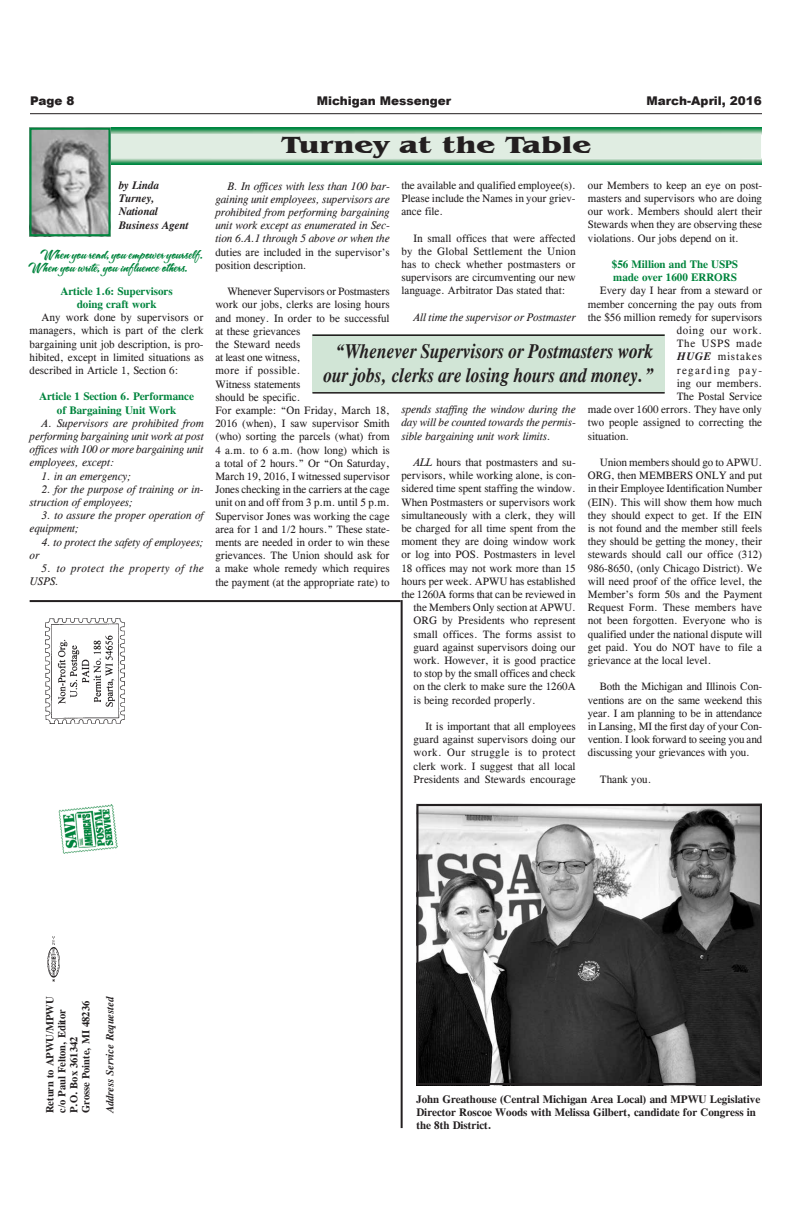
<style>
.page{position:relative;width:792px;height:1224px;background:#fff}
.page>*{position:absolute;margin:0;border:0;box-sizing:border-box;transform-origin:0 0}
.t1{font:700 24px "Benguiat IT Cby BT";color:#231f20;scale:1.3 1}
.t2{font:italic 700 20px/24px "CG Times";color:#231f20;text-align:center;scale:.87 1}
.t3{font:12px/13.2px "A&S Snapper Script";color:#00843d}
.t4{font:900 12px "Arial";color:#231f20}
.t5{font:11px/13.2px "CG Times";color:#231f20;text-align:justify}
.t6{font:italic 11px/13.2px "CG Times";color:#231f20;text-align:justify}
.t7{font:700 11px/13.2px "CG Times";color:#231f20}
.t8{font:700 11px/13.2px "CG Times";color:#00843d;text-align:center}
.t9{font:italic 700 11px/13.2px "CG Times";color:#231f20}
.t10{font:italic 11px/13.2px "CG Times";letter-spacing:.03em;color:#231f20}
.t11{font:11px "CG Times";letter-spacing:.06em;color:#231f20}
.t12{font:11px "CG Times";letter-spacing:.12em;color:#231f20}
.t13{font:11px "CG Times";letter-spacing:.08em;color:#231f20}
.t14{font:11px "CG Times";letter-spacing:.065em;color:#231f20}
.t15{font:700 10.5px/12px "CG Times";color:#231f20}
.t16{font:italic 700 10.5px "CG Times";color:#231f20}
.s1{font-weight:700;font-style:italic}
.s2{font-style:italic}
</style>
<div class="page">
<hr style="left:30px;top:113px;width:732px;height:1px;background:#231f20">
<div style="left:312px;top:334px;width:353px;height:59px;background:#d1e5d6"></div>
<hr style="left:312px;top:334px;width:353px;height:2px;background:#231f20">
<hr style="left:312px;top:392px;width:353px;height:2px;background:#231f20">
<img style="left:111px;top:128px;width:651px;height:37px">
<div style="left:108px;top:135px;width:653px;height:23px;background:#e0ede2"></div>
<img style="left:32px;top:131px;width:76px;height:102px">
<div style="left:29px;top:128px;width:82px;height:108px;border:2px solid #00843d"></div>
<hr style="left:30px;top:600px;width:371px;height:2px;background:#231f20">
<hr style="left:401px;top:600px;width:2px;height:528px;background:#231f20">
<img style="left:46px;top:618px;width:79px;height:106px">
<img style="left:47px;top:936px;width:13px;height:46px">
<img style="left:59px;top:805px;width:58px;height:49px">
<img style="left:419px;top:807px;width:340px;height:275px">
<div style="left:416px;top:804px;width:346px;height:281px;border:2px solid #231f20"></div>
<p class="t4" style="left:30px;top:92px;width:46px">Page 8</p>
<p class="t4" style="left:317px;top:92px;width:136px">Michigan Messenger</p>
<p class="t4" style="left:646px;top:92px;width:117px">March-April, 2016</p>
<h1 class="t1" style="left:282px;top:130px;width:240px">Turney at the Table</h1>
<p class="t5" style="left:401px;top:179px;width:176px">the available and qualified employee(s).<br>Please include the Names in your griev&shy;ance file.</p>
<p class="t5" style="left:401px;top:231px;width:176px;text-indent:12px">In small offices that were affected by the Global Settlement the Union has to check whether postmasters or supervisors are circumventing our new language. Arbitrator Das stated that:</p>
<p class="t6" style="left:413px;top:311px;width:164px">All time the supervisor or Postmaster</p>
<p class="t5" style="left:588px;top:179px;width:176px">our Members to keep an eye on post&shy;masters and supervisors who are doing our work. Members should alert their Stewards when they are observing these violations. Our jobs depend on it.</p>
<p class="t8" style="left:612px;top:258px;width:128px;text-align:left">$56 Million and The USPS made over 1600 ERRORS</p>
<p class="t5" style="left:600px;top:284px;width:164px">Every day I hear from a steward or</p>
<p class="t5" style="left:588px;top:297px;width:176px">member concerning the pay outs from</p>
<p class="t5" style="left:588px;top:311px;width:176px">the $56 million remedy for supervisors</p>
<p class="t11" style="left:677px;top:324px;width:87px">doing our work.</p>
<p class="t14" style="left:677px;top:337px;width:87px">The USPS made</p>
<p class="t13" style="left:677px;top:350px;width:87px"><span class="s1">HUGE</span> mistakes</p>
<p class="t12" style="left:677px;top:364px;width:87px">regarding pay-</p>
<p class="t5" style="left:677px;top:377px;width:87px">ing our members.</p>
<p class="t5" style="left:677px;top:390px;width:87px">The Postal Service</p>
<p class="t5" style="left:588px;top:403px;width:176px">made over 1600 errors. They have only</p>
<p class="t5" style="left:588px;top:416px;width:176px">two people assigned to correcting the</p>
<p class="t5" style="left:588px;top:429px;width:43px">situation.</p>
<p class="t5" style="left:588px;top:456px;width:176px;text-indent:12px">Union members should go to APWU.<br>ORG, then MEMBERS ONLY and put in their Employee Identification Number (EIN). This will show them how much they should expect to get. If the EIN is not found and the member still feels they should be getting the money, their stewards should call our office (312)<br>986-8650, (only Chicago District). We will need proof of the office level, the Member’s form 50s and the Payment Request Form. These members have not been forgotten. Everyone who is qualified under the national dispute will get paid. You do NOT have to file a grievance at the local level.</p>
<p class="t5" style="left:588px;top:680px;width:176px;text-indent:12px">Both the Michigan and Illinois Con&shy;ventions are on the same weekend this year. I am planning to be in attendance in Lansing, MI the first day of your Con&shy;vention. I look forward to seeing you and discussing your grievances with you.</p>
<p class="t5" style="left:600px;top:773px;width:53px">Thank you.</p>
<p class="t9" style="left:118px;top:179px;width:72px">by Linda<br>Turney,<br>National<br>Business Agent</p>
<p class="t6" style="left:215px;top:179px;width:176px;text-indent:12px">B. In offices with less than 100 bar&shy;gaining unit employees, supervisors are prohibited from performing bargaining unit work except as enumerated in Sec&shy;tion 6.A.1 through 5 above or when the</p>
<p class="t5" style="left:215px;top:245px;width:176px">duties are included in the supervisor’s position description.</p>
<p class="t5" style="left:215px;top:285px;width:176px;text-align:left;text-indent:12px">Whenever Supervisors or Postmasters work our jobs, clerks are losing hours and money. In order to be successful at these grievances<br>the Steward needs<br>at least one witness,<br>more if possible.<br>Witness statements<br>should be specific.<br>For example: “On Friday, March 18,<br>2016 (when), I saw supervisor Smith (who) sorting the parcels (what) from<br>4 a.m. to 6 a.m. (how long) which is a total of 2 hours.” Or “On Saturday,<br>March 19, 2016, I witnessed supervisor<br>Jones checking in the carriers at the cage unit on and off from 3 p.m. until 5 p.m.<br>Supervisor Jones was working the cage area for 1 and 1/2 hours.” These state&shy;ments are needed in order to win these grievances. The Union should ask for a make whole remedy which requires the payment (at the appropriate rate) to</p>
<p class="t3" style="left:28px;top:249px;width:176px;text-indent:12px">When you read, you empower yourself.<br>When you write, you influence others.</p>
<p class="t8" style="left:60px;top:284px;width:114px">Article 1.6: Supervisors doing craft work</p>
<p class="t5" style="left:30px;top:311px;width:175px;text-indent:12px">Any work done by supervisors or managers, which is part of the clerk bargaining unit job description, is pro&shy;hibited, except in limited situations as described in Article 1, Section 6:</p>
<p class="t8" style="left:39px;top:390px;width:156px">Article 1 Section 6. Performance of Bargaining Unit Work</p>
<p class="t6" style="left:30px;top:417px;width:176px;text-indent:12px">A. Supervisors are prohibited from performing bargaining unit work at post offices with 100 or more bargaining unit employees, except:</p>
<p class="t6" style="left:42px;top:469px;width:91px">1. in an emergency;</p>
<p class="t6" style="left:30px;top:483px;width:175px;text-indent:12px">2. for the purpose of training or in&shy;struction of employees;</p>
<p class="t6" style="left:30px;top:509px;width:175px;text-indent:12px">3. to assure the proper operation of equipment;</p>
<p class="t6" style="left:42px;top:535px;width:163px">4. to protect the safety of employees;</p>
<p class="t6" style="left:30px;top:549px;width:11px">or</p>
<p class="t10" style="left:30px;top:562px;width:176px;text-indent:12px">5. to protect the property of the<br>USPS.</p>
<h2 class="t2" style="left:323px;top:339px;width:381px">“Whenever Supervisors or Postmasters work our jobs, clerks are losing hours and money.”</h2>
<p class="t6" style="left:401px;top:403px;width:176px">spends staffing the window during the day will be counted towards the permis&shy;sible bargaining unit work limits.</p>
<p class="t5" style="left:413px;top:456px;width:164px"><span class="s2">ALL</span> hours that postmasters and su-</p>
<p class="t5" style="left:401px;top:469px;width:176px">pervisors, while working alone, is con-</p>
<p class="t5" style="left:401px;top:482px;width:176px">sidered time spent staffing the window.</p>
<p class="t5" style="left:401px;top:495px;width:176px">When Postmasters or supervisors work</p>
<p class="t5" style="left:401px;top:509px;width:176px">simultaneously with a clerk, they will</p>
<p class="t5" style="left:401px;top:522px;width:176px">be charged for all time spent from the</p>
<p class="t5" style="left:401px;top:535px;width:176px">moment they are doing window work</p>
<p class="t5" style="left:401px;top:548px;width:176px">or log into POS. Postmasters in level</p>
<p class="t5" style="left:401px;top:561px;width:176px">18 offices may not work more than 15</p>
<p class="t5" style="left:401px;top:575px;width:176px">hours per week. APWU has established</p>
<p class="t5" style="left:401px;top:588px;width:176px">the 1260A forms that can be reviewed in</p>
<p class="t5" style="left:414px;top:601px;width:164px">the Members Only section at APWU.</p>
<p class="t5" style="left:414px;top:614px;width:163px">ORG by Presidents who represent</p>
<p class="t5" style="left:414px;top:627px;width:163px">small offices. The forms assist to</p>
<p class="t5" style="left:414px;top:641px;width:164px">guard against supervisors doing our</p>
<p class="t5" style="left:414px;top:654px;width:164px">work. However, it is good practice</p>
<p class="t5" style="left:414px;top:667px;width:164px">to stop by the small offices and check</p>
<p class="t5" style="left:414px;top:680px;width:164px">on the clerk to make sure the 1260A</p>
<p class="t5" style="left:414px;top:693px;width:124px">is being recorded properly.</p>
<p class="t5" style="left:414px;top:720px;width:164px;text-indent:12px">It is important that all employees guard against supervisors doing our work. Our struggle is to protect clerk work. I suggest that all local Presidents and Stewards encourage</p>
<p class="t15" style="left:44px;top:1113px;width:118px;rotate:-90deg">Return to APWU/MPWU c/o Paul Felton, Editor<br>P.O. Box 361342<br>Grosse Pointe, MI 48236</p>
<p class="t16" style="left:104px;top:1113px;width:118px;rotate:-90deg">Address Service Requested</p>
<p class="t7" style="left:416px;top:1092px;width:345px">John Greathouse (Central Michigan Area Local) and MPWU Legislative<br>Director Roscoe Woods with Melissa Gilbert, candidate for Congress in the 8th District.</p>
</div>
